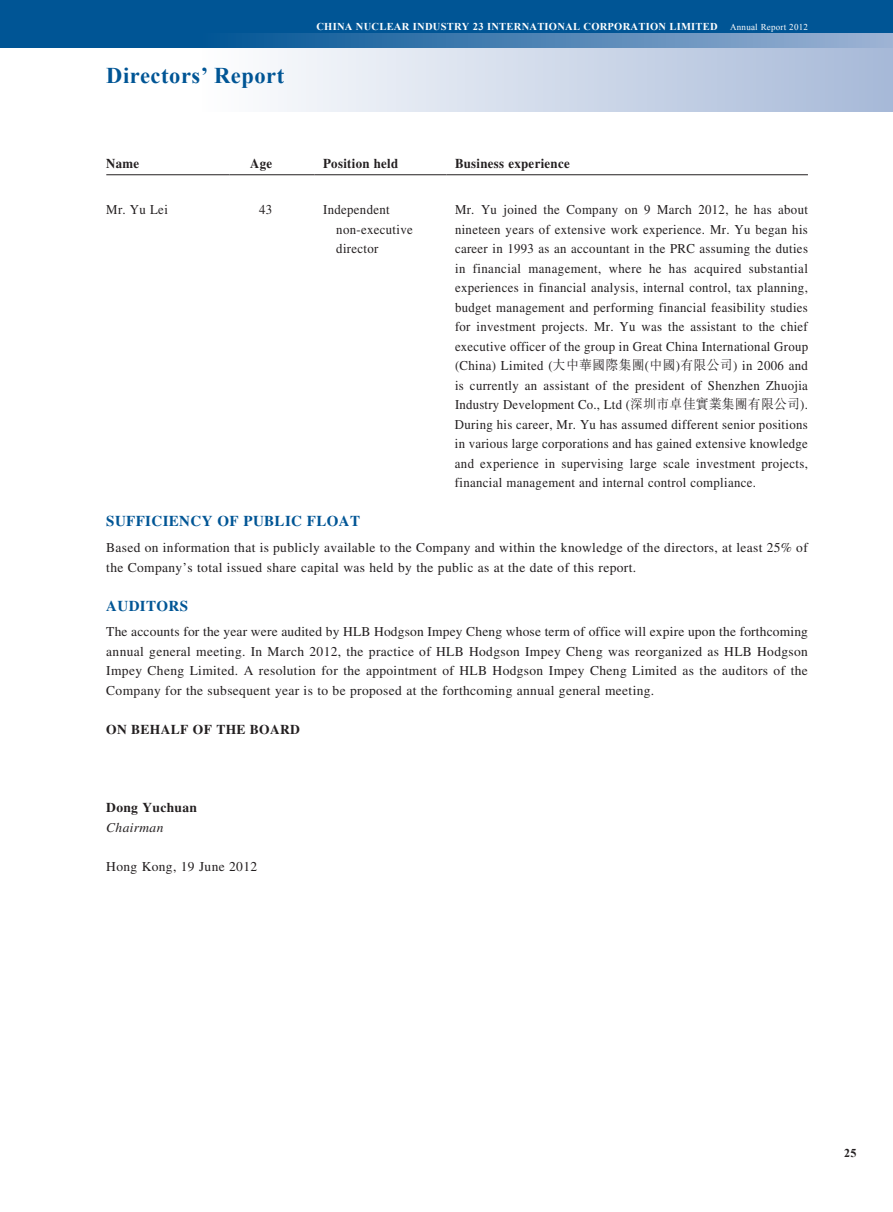
<style>
.page{position:relative;width:893px;height:1212px;background:#fff}
.page>*{position:absolute;margin:0;border:0;box-sizing:border-box;transform-origin:0 0}
.t1{font:700 22.5px "Times New Roman";letter-spacing:.025em;color:#005595}
.t2{font:700 15px "Times LT Std";letter-spacing:.025em;color:#005595}
.t3{font:13.5px/19.5px "Times LT Std";letter-spacing:.025em;color:#231f20;scale:.95 1}
.t4{font:13.5px/19.5px "Times LT Std";letter-spacing:.025em;color:#231f20}
.t5{font:700 13.5px "Times LT Std";letter-spacing:.025em;color:#231f20;scale:.95 1}
.t6{font:700 13.5px "Times LT Std";letter-spacing:.025em;color:#231f20}
.t7{font:italic 13.5px "Times LT Std";letter-spacing:.025em;color:#231f20}
.t8{font:700 12px "Times New Roman";color:#231f20}
.t9{font:700 10.5px "Times New Roman";letter-spacing:.025em;color:#fff}
.s1{font-weight:400;font-size:9px}
.s2{font-family:"M Sung HK";font-weight:300}
</style>
<div class="page">
<div style="left:0;top:0;width:893px;height:47px;background:#005595"></div>
<svg style="left:202px;top:33px;width:691px;height:79px"></svg>
<hr style="left:106px;top:174px;width:124px;height:1px;background:#231f20">
<hr style="left:230px;top:174px;width:85px;height:1px;background:#231f20">
<hr style="left:315px;top:174px;width:131px;height:1px;background:#231f20">
<hr style="left:446px;top:174px;width:362px;height:1px;background:#231f20">
<h1 class="t1" style="left:106px;top:59px;width:180px">Directors’ Report</h1>
<p class="t9" style="left:316px;top:19px;width:493px">CHINA NUCLEAR INDUSTRY 23 INTERNATIONAL CORPORATION LIMITED <span class="s1">Annual Report 2012</span></p>
<p class="t5" style="left:106px;top:156px;width:36px">Name</p>
<p class="t5" style="left:250px;top:156px;width:25px">Age</p>
<p class="t5" style="left:323px;top:156px;width:81px">Position held</p>
<p class="t5" style="left:455px;top:156px;width:122px">Business experience</p>
<p class="t3" style="left:106px;top:200px;width:66px">Mr. Yu Lei</p>
<p class="t3" style="left:259px;top:200px;width:15px">43</p>
<p class="t3" style="left:336px;top:200px;width:82px;text-indent:-13px">Independent non-executive director</p>
<p class="t3" style="left:455px;top:200px;width:373px;text-align:justify">Mr. Yu joined the Company on 9 March 2012, he has about nineteen years of extensive work experience. Mr. Yu began his career in 1993 as an accountant in the PRC assuming the duties in financial management, where he has acquired substantial experiences in financial analysis, internal control, tax planning, budget management and performing financial feasibility studies for investment projects. Mr. Yu was the assistant to the chief executive officer of the group in Great China International Group (China) Limited (<span class="s2">大中華國際集團</span>(<span class="s2">中國</span>)<span class="s2">有限公司</span>) in 2006 and is currently an assistant of the president of Shenzhen Zhuojia Industry Development Co., Ltd (<span class="s2">深圳市卓佳實業集團有限公司</span>).<br>During his career, Mr. Yu has assumed different senior positions in various large corporations and has gained extensive knowledge and experience in supervising large scale investment projects, financial management and internal control compliance.</p>
<p class="t2" style="left:106px;top:512px;width:255px">SUFFICIENCY OF PUBLIC FLOAT</p>
<p class="t4" style="left:106px;top:538px;width:703px">Based on information that is publicly available to the Company and within the knowledge of the directors, at least 25% of the Company’s total issued share capital was held by the public as at the date of this report.</p>
<p class="t2" style="left:106px;top:596px;width:83px">AUDITORS</p>
<p class="t4" style="left:106px;top:622px;width:703px;text-align:justify">The accounts for the year were audited by HLB Hodgson Impey Cheng whose term of office will expire upon the forthcoming annual general meeting. In March 2012, the practice of HLB Hodgson Impey Cheng was reorganized as HLB Hodgson Impey Cheng Limited. A resolution for the appointment of HLB Hodgson Impey Cheng Limited as the auditors of the Company for the subsequent year is to be proposed at the forthcoming annual general meeting.</p>
<p class="t6" style="left:106px;top:721px;width:195px">ON BEHALF OF THE BOARD</p>
<p class="t6" style="left:106px;top:799px;width:92px">Dong Yuchuan</p>
<p class="t7" style="left:106px;top:819px;width:59px">Chairman</p>
<p class="t4" style="left:106px;top:856px;width:152px">Hong Kong, 19 June 2012</p>
<p class="t8" style="left:844px;top:1145px;width:14px">25</p>
</div>
